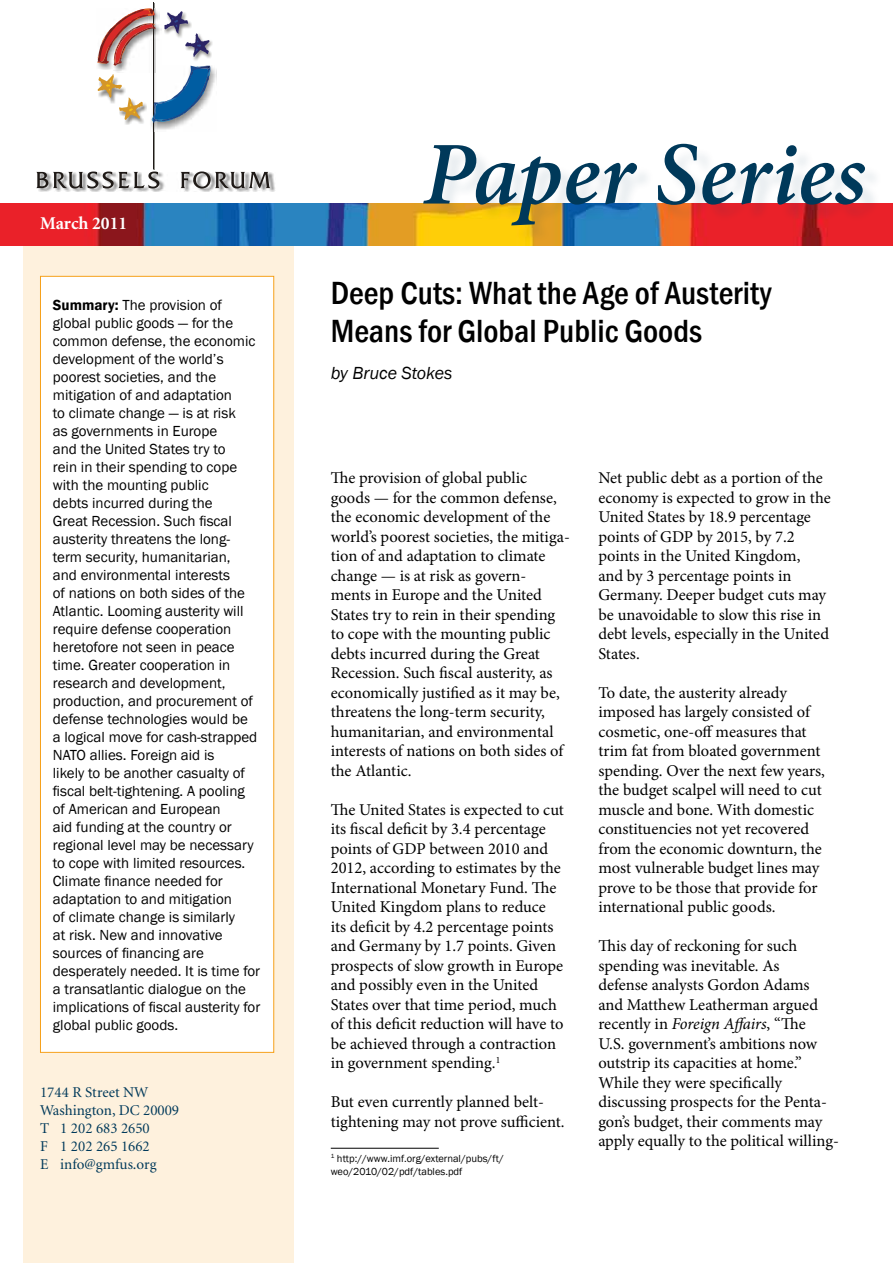
<style>
.page{position:relative;width:893px;height:1263px;background:#fff}
.page>*{position:absolute;margin:0;border:0;box-sizing:border-box;transform-origin:0 0}
.t1{font:italic 600 90px "Minion Pro";color:#00395a}
.t2{font:500 33px/37.5px "Franklin Gothic URW Con";color:#000}
.t3{font:italic 18px "Franklin Gothic";color:#000}
.t4{font:700 18px "Minion";color:#fff}
.t5{font:16.5px/19.5px "Minion Pro";color:#000}
.t6{font:15px/18px "Franklin Gothic";color:#000}
.t7{font:15px/18px "Minion";color:#00395a}
.t8{font:10.5px/13.5px "Franklin Gothic";color:#000}
.s1{font-weight:600}
.s2{font-style:italic}
</style>
<div class="page">
<div style="left:23px;top:234px;width:270px;height:1029px;background:#fef1dd"></div>
<div style="left:40px;top:276px;width:234px;height:776px;background:#fff"></div>
<div style="left:40px;top:276px;width:234px;height:777px;border:1px solid #f6a01a"></div>
<hr style="left:331px;top:1148px;width:108px;height:1px;background:#000">
<img style="left:0;top:203px;width:893px;height:43px">
<img style="left:38px;top:172px;width:237px;height:20px">
<img style="left:154px;top:3px;width:1px;height:167px">
<img style="left:151px;top:66px;width:66px;height:66px">
<svg style="left:36px;top:171px;width:234px;height:17px"></svg>
<hr style="left:153px;top:2px;width:1px;height:166px;background:#1f1a17">
<svg style="left:97px;top:8px;width:114px;height:115px"></svg>
<div style="left:426px;top:146px;width:457px;height:97px;background:#00395a;opacity:.1"></div>
<p class="t4" style="left:40px;top:214px;width:89px">March 2011</p>
<p class="t6" style="left:53px;top:296px;width:209px"><span class="s1">Summary:</span> The provision of global public goods — for the common defense, the economic development of the world’s poorest societies, and the mitigation of and adaptation<br>to climate change — is at risk<br>as governments in Europe<br>and the United States try to<br>rein in their spending to cope with the mounting public<br>debts incurred during the<br>Great Recession. Such fiscal austerity threatens the long&shy;term security, humanitarian,<br>and environmental interests<br>of nations on both sides of the<br>Atlantic. Looming austerity will require defense cooperation heretofore not seen in peace time. Greater cooperation in research and development, production, and procurement of defense technologies would be<br>a logical move for cash-strapped<br>NATO allies. Foreign aid is<br>likely to be another casualty of fiscal belt-tightening. A pooling of American and European<br>aid funding at the country or regional level may be necessary to cope with limited resources.<br>Climate finance needed for adaptation to and mitigation<br>of climate change is similarly<br>at risk. New and innovative sources of financing are desperately needed. It is time for a transatlantic dialogue on the implications of fiscal austerity for global public goods.</p>
<p class="t7" style="left:40px;top:1083px;width:141px">1744 R Street NW<br>Washington, DC 20009<br>T 1 202 683 2650<br>F 1 202 265 1662<br>E info@gmfus.org</p>
<h1 class="t1" style="left:423px;top:112px;width:445px">Paper Series</h1>
<h2 class="t2" style="left:331px;top:273px;width:442px">Deep Cuts: What the Age of Austerity<br>Means for Global Public Goods</h2>
<p class="t3" style="left:331px;top:362px;width:123px">by Bruce Stokes</p>
<p class="t5" style="left:331px;top:468px;width:241px">The provision of global public goods — for the common defense, the economic development of the world’s poorest societies, the mitiga&shy;tion of and adaptation to climate change — is at risk as govern&shy;ments in Europe and the United<br>States try to rein in their spending to cope with the mounting public debts incurred during the Great<br>Recession. Such fiscal austerity, as economically justified as it may be, threatens the long-term security, humanitarian, and environmental interests of nations on both sides of the Atlantic.</p>
<p class="t5" style="left:331px;top:800px;width:235px">The United States is expected to cut its fiscal deficit by 3.4 percentage points of GDP between 2010 and 2012, according to estimates by the International Monetary Fund. The United Kingdom plans to reduce its deficit by 4.2 percentage points and Germany by 1.7 points. Given prospects of slow growth in Europe and possibly even in the United States over that time period, much of this deficit reduction will have to be achieved through a contraction in government spending.<sup>1</sup></p>
<p class="t5" style="left:331px;top:1092px;width:235px">But even currently planned belt&shy;tightening may not prove sufficient.</p>
<p class="t8" style="left:331px;top:1152px;width:175px"><sup>1</sup> http://www.imf.org/external/pubs/ft/ weo/2010/02/pdf/tables.pdf</p>
<p class="t5" style="left:598px;top:468px;width:234px">Net public debt as a portion of the economy is expected to grow in the<br>United States by 18.9 percentage points of GDP by 2015, by 7.2 points in the United Kingdom,<br>and by 3 percentage points in<br>Germany. Deeper budget cuts may be unavoidable to slow this rise in debt levels, especially in the United<br>States.</p>
<p class="t5" style="left:598px;top:683px;width:228px">To date, the austerity already imposed has largely consisted of cosmetic, one-off measures that trim fat from bloated government spending. Over the next few years, the budget scalpel will need to cut muscle and bone. With domestic constituencies not yet recovered from the economic downturn, the most vulnerable budget lines may prove to be those that provide for international public goods.</p>
<p class="t5" style="left:598px;top:936px;width:242px">This day of reckoning for such spending was inevitable. As<br>defense analysts Gordon Adams<br>and Matthew Leatherman argued recently in <span class="s2">Foreign Affairs</span>, “The<br>U.S. government’s ambitions now outstrip its capacities at home.”<br>While they were specifically discussing prospects for the Penta&shy;gon’s budget, their comments may apply equally to the political willing-</p>
</div>
